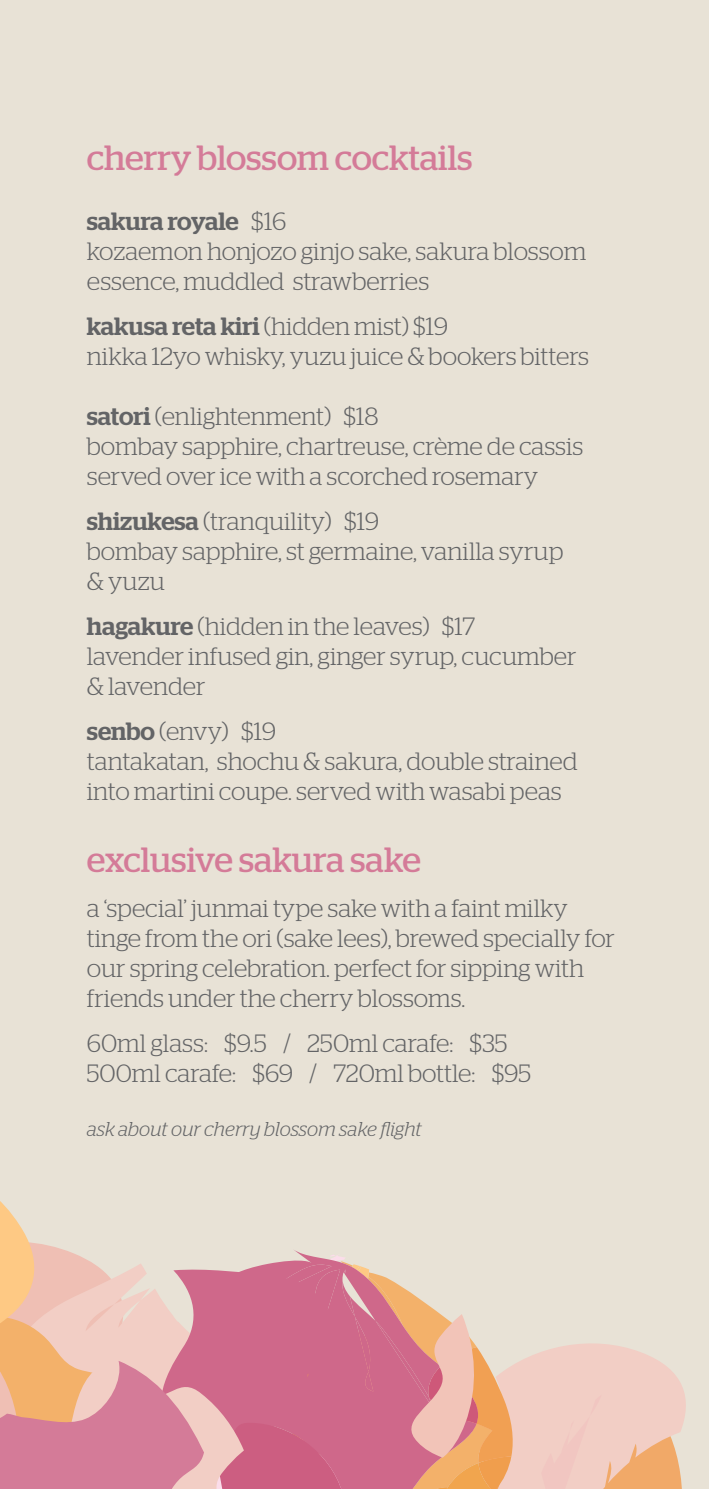
<style>
.page{position:relative;width:709px;height:1489px;background:#fff}
.page>*{position:absolute;margin:0;border:0;box-sizing:border-box;transform-origin:0 0}
.t1{font:35px "Stag";color:#d47b98}
.t2{font:300 25px/30px "Stag";color:#636466}
.t3{font:italic 300 20px "Stag";letter-spacing:-.005em;color:#636466}
.s1{font-weight:500}
</style>
<div class="page">
<div style="left:0;top:0;width:709px;height:1488px;background:#e8e2d6"></div>
<svg style="left:0;top:1201px;width:709px;height:288px"></svg>
<h1 class="t1" style="left:87px;top:137px;width:387px">cherry blossom cocktails</h1>
<p class="t2" style="left:87px;top:206px;width:501px"><span class="s1">sakura royale</span> $16<br>kozaemon honjozo ginjo sake, sakura blossom essence, muddled strawberries</p>
<p class="t2" style="left:87px;top:311px;width:504px"><span class="s1">kakusa reta kiri</span> (hidden mist) $19<br>nikka 12yo whisky, yuzu juice &amp; bookers bitters</p>
<p class="t2" style="left:87px;top:401px;width:498px"><span class="s1">satori</span> (enlightenment) $18<br>bombay sapphire, chartreuse, crème de cassis served over ice with a scorched rosemary</p>
<p class="t2" style="left:87px;top:506px;width:478px"><span class="s1">shizukesa</span> (tranquility) $19<br>bombay sapphire, st germaine, vanilla syrup &amp; yuzu</p>
<p class="t2" style="left:87px;top:611px;width:491px"><span class="s1">hagakure</span> (hidden in the leaves) $17 lavender infused gin, ginger syrup, cucumber &amp; lavender</p>
<p class="t2" style="left:87px;top:716px;width:492px"><span class="s1">senbo</span> (envy) $19<br>tantakatan, shochu &amp; sakura, double strained into martini coupe. served with wasabi peas</p>
<h1 class="t1" style="left:87px;top:839px;width:335px">exclusive sakura sake</h1>
<p class="t2" style="left:87px;top:893px;width:529px">a ‘special’ junmai type sake with a faint milky tinge from the ori (sake lees), brewed specially for our spring celebration. perfect for sipping with friends under the cherry blossoms.</p>
<p class="t2" style="left:87px;top:1028px;width:446px">60ml glass: $9.5 / 250ml carafe: $35<br>500ml carafe: $69 / 720ml bottle: $95</p>
<p class="t3" style="left:87px;top:1117px;width:336px">ask about our cherry blossom sake flight</p>
</div>
